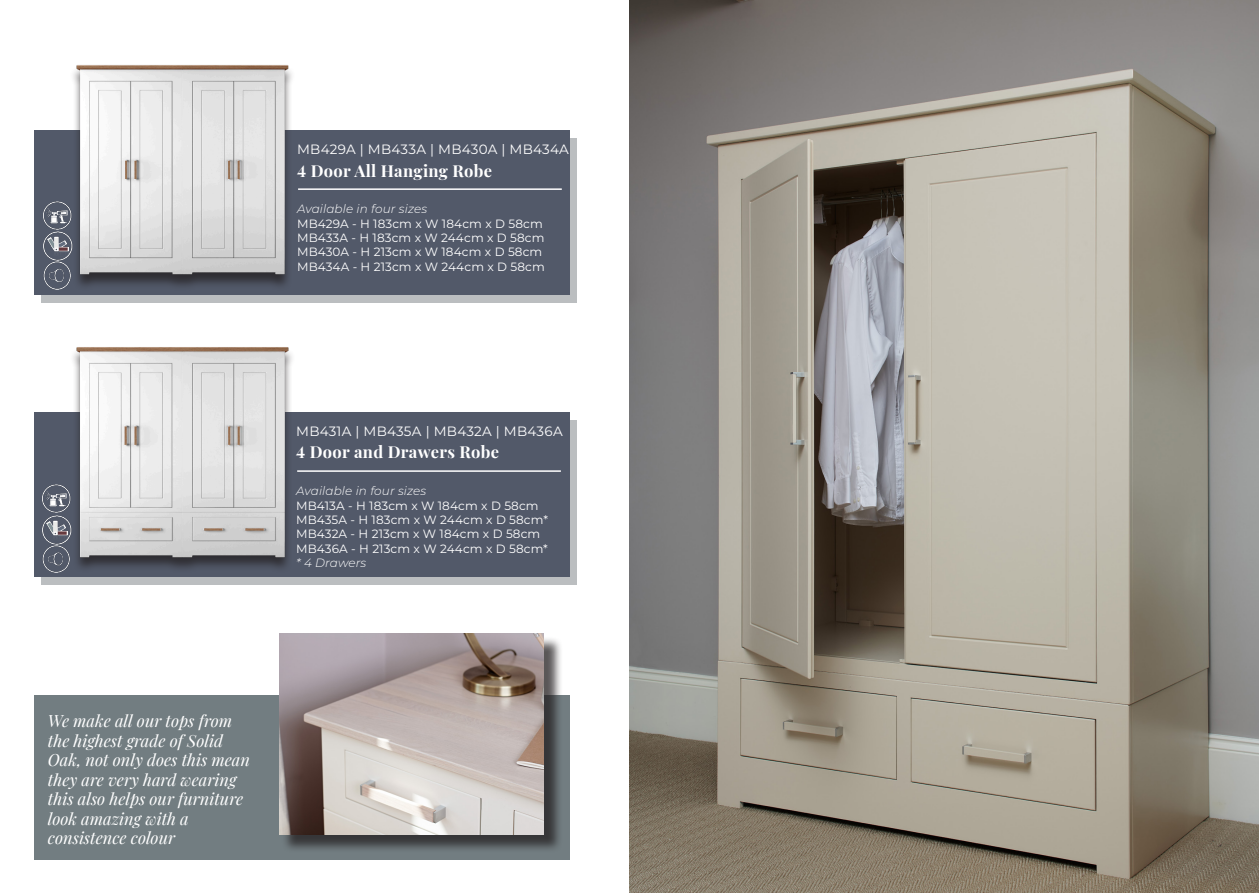
<style>
.page{position:relative;width:1259px;height:893px;background:#fff}
.page>*{position:absolute;margin:0;border:0;box-sizing:border-box;transform-origin:0 0}
.t1{font:italic 16.5px/19.5px "Playfair Display";color:#fff}
.Product_Titles{font:700 16.5px "Playfair Display";letter-spacing:.02em;color:#fff}
.Product_Titles-2{font:13.5px "Montserrat";letter-spacing:.02em;color:#fff}
.Desc__Monsterrat{font:12px/14.4px "Montserrat";letter-spacing:.01em;color:#fff}
.s1{font-weight:300;font-style:italic}
</style>
<div class="page">
<svg style="left:41px;top:138px;width:536px;height:164px;background:#b0b4b7"></svg>
<div style="left:34px;top:130px;width:536px;height:164px;background:#525969"></div>
<div style="left:41px;top:420px;width:536px;height:165px;background:#bbbec0"></div>
<div style="left:34px;top:413px;width:536px;height:164px;background:#525969"></div>
<img style="left:64px;top:347px;width:238px;height:222px">
<img style="left:73px;top:65px;width:219px;height:222px">
<hr style="left:298px;top:188px;width:264px;height:2px;background:#fff">
<img style="left:43px;top:200px;width:31px;height:29px">
<img style="left:43px;top:231px;width:32px;height:58px">
<hr style="left:297px;top:470px;width:264px;height:2px;background:#fff">
<img style="left:42px;top:483px;width:32px;height:89px">
<img style="left:629px;top:0;width:630px;height:893px">
<div style="left:34px;top:695px;width:535px;height:164px;background:#727d81"></div>
<div style="left:281px;top:636px;width:282px;height:217px;background:#231f20;opacity:.75"></div>
<img style="left:279px;top:634px;width:265px;height:200px">
<p class="Product_Titles-2" style="left:297px;top:140px;width:273px">MB429A | MB433A | MB430A | MB434A</p>
<p class="Product_Titles" style="left:297px;top:157px;width:197px">4 Door All Hanging Robe</p>
<p class="Desc__Monsterrat" style="left:297px;top:201px;width:249px"><span class="s1">Available in four sizes<br></span>MB429A - H 183cm x W 184cm x D 58cm<br>MB433A - H 183cm x W 244cm x D 58cm<br>MB430A - H 213cm x W 184cm x D 58cm<br>MB434A - H 213cm x W 244cm x D 58cm</p>
<p class="Product_Titles-2" style="left:296px;top:422px;width:268px">MB431A | MB435A | MB432A | MB436A</p>
<p class="Product_Titles" style="left:296px;top:439px;width:204px">4 Door and Drawers Robe</p>
<p class="Desc__Monsterrat" style="left:296px;top:483px;width:253px"><span class="s1">Available in four sizes<br></span>MB413A - H 183cm x W 184cm x D 58cm<br>MB435A - H 183cm x W 244cm x D 58cm*<br>MB432A - H 213cm x W 184cm x D 58cm<br>MB436A - H 213cm x W 244cm x D 58cm* <span class="s1">* 4 Drawers</span></p>
<p class="t1" style="left:48px;top:710px;width:204px">We make all our tops from the highest grade of Solid<br>Oak, not only does this mean they are very hard wearing this also helps our furniture look amazing with a consistence colour</p>
</div>
